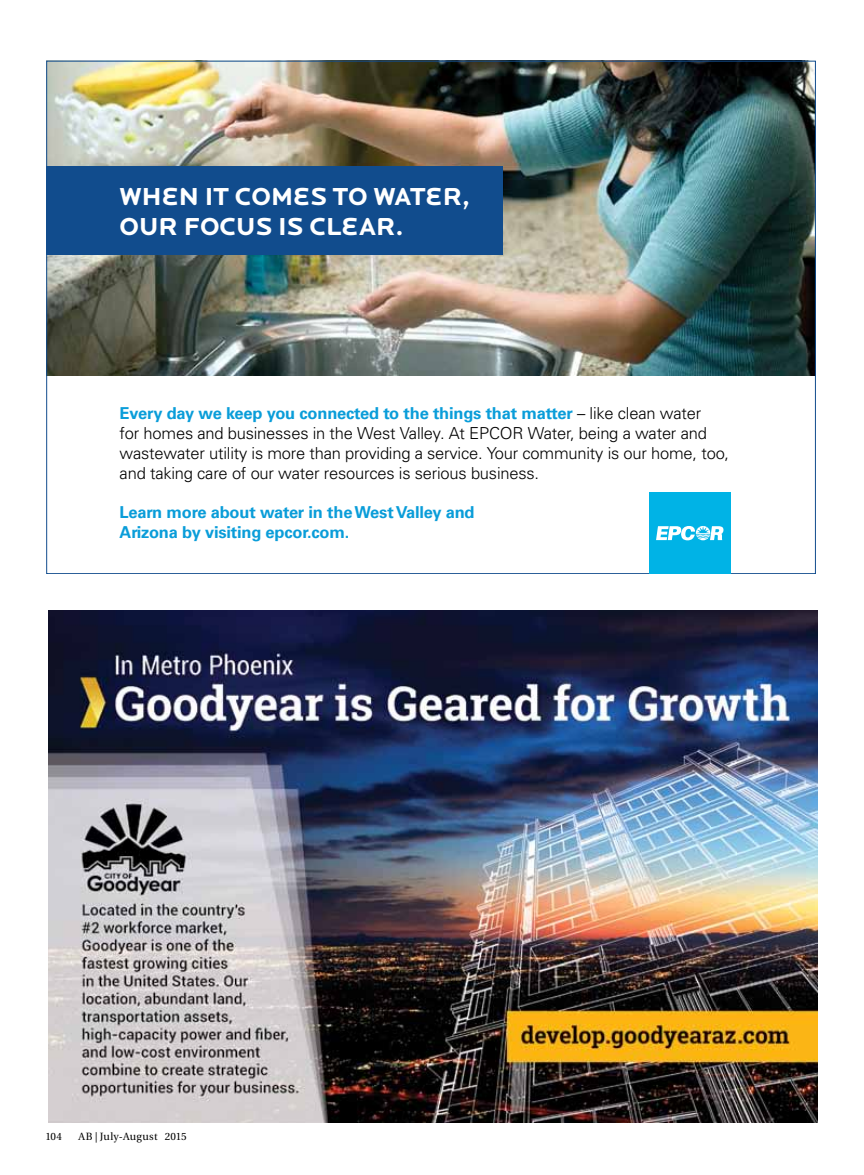
<style>
.page{position:relative;width:864px;height:1175px;background:#fff}
.page>*{position:absolute;margin:0;border:0;box-sizing:border-box;transform-origin:0 0}
.t1{font:700 25.5px/30.6px "Locator Display";color:#fff}
.t2{font:300 16.5px/19.8px "Univers";letter-spacing:-.01em;color:#000}
.t3{font:700 16.5px/19.8px "Univers LT";letter-spacing:-.01em;color:#0a9dd9}
.t4{font:10.5px "Utopia";letter-spacing:.02em;color:#000}
.s1{font-family:"Univers";font-weight:300;color:#000}
</style>
<div class="page">
<img style="left:48px;top:610px;width:770px;height:512px">
<img style="left:48px;top:63px;width:766px;height:313px">
<div style="left:46px;top:166px;width:457px;height:88px;background:#114c8d"></div>
<div style="left:649px;top:492px;width:82px;height:82px;background:#00b3e6"></div>
<svg style="left:656px;top:526px;width:67px;height:14px"></svg>
<h1 class="t1" style="left:120px;top:181px;width:352px">WHEN IT COMES TO WATER,<br>OUR FOCUS IS CLEAR.</h1>
<p class="t3" style="left:120px;top:403px;width:583px">Every day we keep you connected to the things that matter <span class="s1">– like clean water</span></p>
<p class="t2" style="left:120px;top:423px;width:611px">for homes and businesses in the West Valley. At EPCOR Water, being a water and wastewater utility is more than providing a service. Your community is our home, too, and taking care of our water resources is serious business.</p>
<p class="t3" style="left:120px;top:502px;width:357px">Learn more about water in the West Valley and<br>Arizona by visiting epcor.com.</p>
<p class="t4" style="left:45px;top:1131px;width:18px">104</p>
<p class="t4" style="left:79px;top:1131px;width:110px">AB | July-August 2015</p>
</div>
